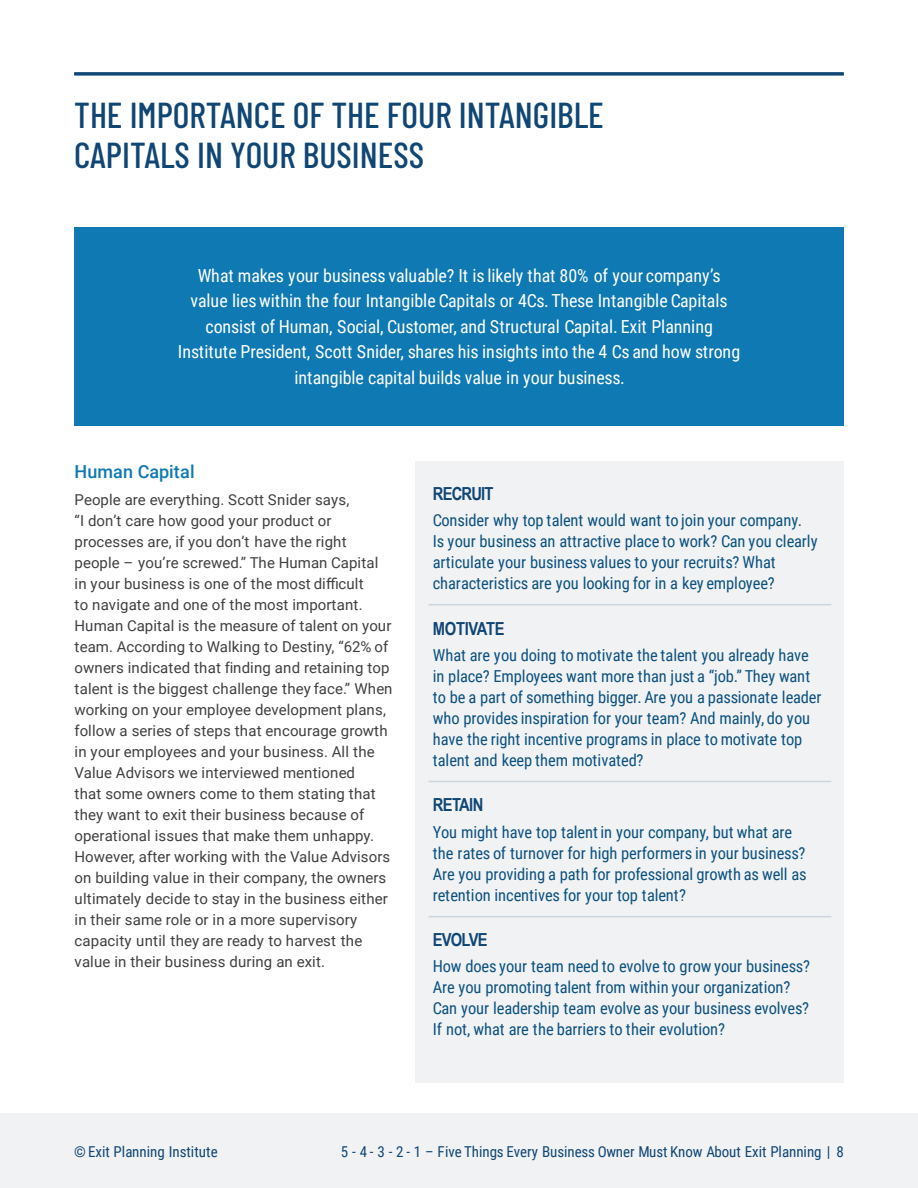
<style>
.page{position:relative;width:918px;height:1188px;background:#fff}
.page>*{position:absolute;margin:0;border:0;box-sizing:border-box;transform-origin:0 0}
.t1{font:500 36px/40.5px "Barlow Condensed";color:#104674}
.t2{font:18px/25.5px "Roboto Condensed";letter-spacing:-.005em;color:#fff;text-align:center}
.t3{font:700 18px "Arial Narrow";letter-spacing:-.045em;color:#104674}
.t4{font:500 18px "Roboto";letter-spacing:.005em;color:#0f79b3}
.t5{font:700 18px "Arial Narrow";letter-spacing:-.02em;color:#104674}
.t6{font:16.5px/21px "Roboto Condensed";letter-spacing:-.005em;color:#0b517e}
.t7{font:15px/21px "Roboto";letter-spacing:.005em;color:#403f41}
.t8{font:15px "Roboto Condensed";color:#104674}
</style>
<div class="page">
<div style="left:0;top:1114px;width:918px;height:74px;background:#f1f2f4"></div>
<div style="left:415px;top:461px;width:428px;height:622px;background:#f1f2f4"></div>
<hr style="left:74px;top:72px;width:770px;height:3px;background:#104674">
<hr style="left:429px;top:604px;width:402px;height:1px;background:#cdd6df">
<hr style="left:429px;top:781px;width:402px;height:1px;background:#cdd6df">
<hr style="left:429px;top:916px;width:402px;height:1px;background:#cdd6df">
<div style="left:74px;top:227px;width:770px;height:199px;background:#0f79b3"></div>
<h1 class="t1" style="left:74px;top:93px;width:531px">THE IMPORTANCE OF THE FOUR INTANGIBLE<br>CAPITALS IN YOUR BUSINESS</h1>
<p class="t2" style="left:178px;top:265px;width:564px">What makes your business valuable? It is likely that 80% of your company’s value lies within the four Intangible Capitals or 4Cs. These Intangible Capitals consist of Human, Social, Customer, and Structural Capital. Exit Planning Institute President, Scott Snider, shares his insights into the 4 Cs and how strong intangible capital builds value in your business.</p>
<p class="t4" style="left:75px;top:464px;width:122px">Human Capital</p>
<p class="t7" style="left:75px;top:490px;width:319px">People are everything. Scott Snider says,<br>“I don’t care how good your product or processes are, if you don’t have the right people – you’re screwed.” The Human Capital in your business is one of the most difficult<br>to navigate and one of the most important.<br>Human Capital is the measure of talent on your team. According to Walking to Destiny, “62% of owners indicated that finding and retaining top talent is the biggest challenge they face.” When working on your employee development plans, follow a series of steps that encourage growth in your employees and your business. All the Value Advisors we interviewed mentioned<br>that some owners come to them stating that they want to exit their business because of operational issues that make them unhappy.<br>However, after working with the Value Advisors on building value in their company, the owners ultimately decide to stay in the business either in their same role or in a more supervisory capacity until they are ready to harvest the value in their business during an exit.</p>
<p class="t3" style="left:433px;top:487px;width:62px">RECRUIT</p>
<p class="t6" style="left:433px;top:512px;width:386px">Consider why top talent would want to join your company.<br>Is your business an attractive place to work? Can you clearly articulate your business values to your recruits? What characteristics are you looking for in a key employee?</p>
<p class="t5" style="left:433px;top:621px;width:73px">MOTIVATE</p>
<p class="t6" style="left:433px;top:646px;width:390px">What are you doing to motivate the talent you already have in place? Employees want more than just a “job.” They want to be a part of something bigger. Are you a passionate leader who provides inspiration for your team? And mainly, do you have the right incentive programs in place to motivate top talent and keep them motivated?</p>
<p class="t3" style="left:433px;top:798px;width:52px">RETAIN</p>
<p class="t6" style="left:433px;top:823px;width:375px">You might have top talent in your company, but what are the rates of turnover for high performers in your business?<br>Are you providing a path for professional growth as well as retention incentives for your top talent?</p>
<p class="t3" style="left:433px;top:933px;width:56px">EVOLVE</p>
<p class="t6" style="left:433px;top:958px;width:379px">How does your team need to evolve to grow your business?<br>Are you promoting talent from within your organization?<br>Can your leadership team evolve as your business evolves?<br>If not, what are the barriers to their evolution?</p>
<p class="t8" style="left:74px;top:1145px;width:145px">©Exit Planning Institute</p>
<p class="t8" style="left:341px;top:1145px;width:504px">5 - 4 - 3 - 2 - 1 – Five Things Every Business Owner Must Know About Exit Planning | 8</p>
</div>
